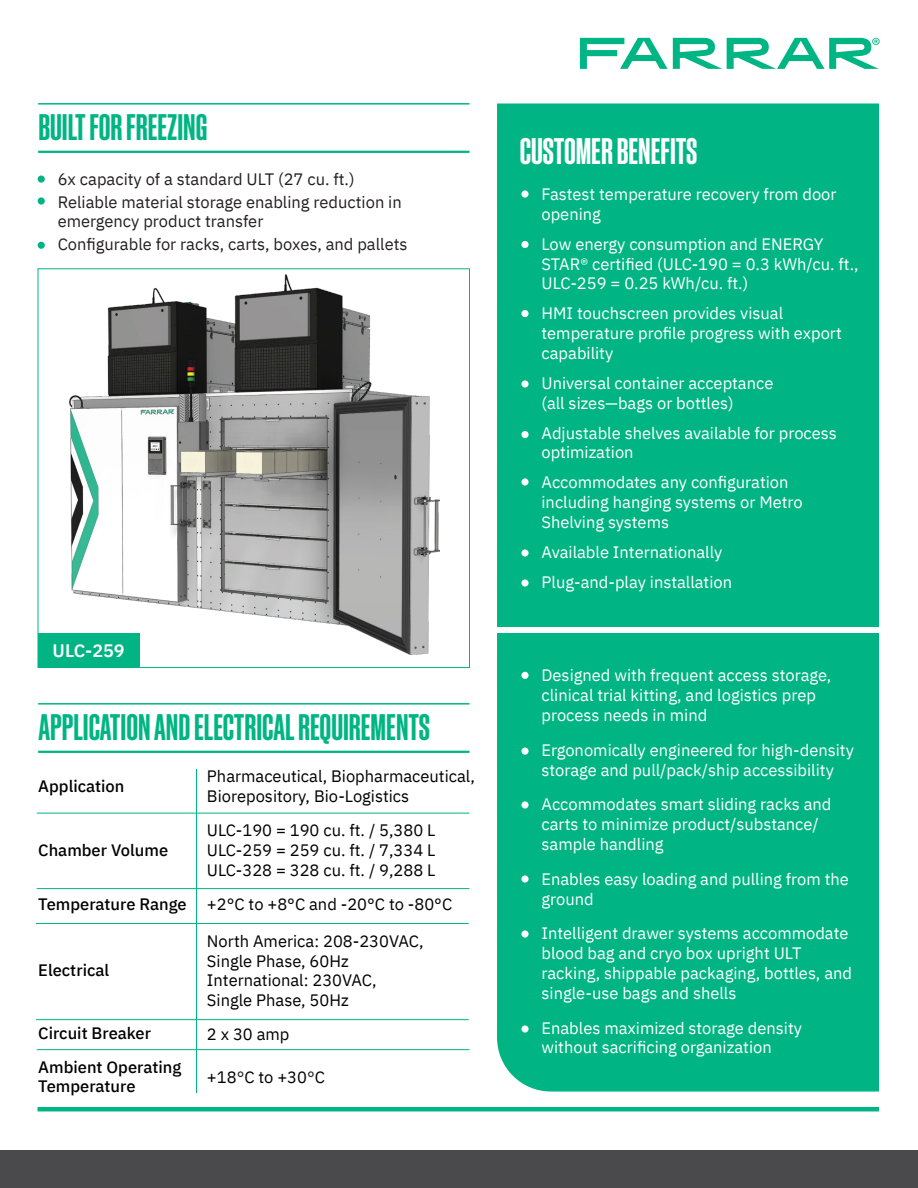
<style>
.page{position:relative;width:918px;height:1188px;background:#fff}
.page>*{position:absolute;margin:0;border:0;box-sizing:border-box;transform-origin:0 0}
.t1{font:600 36px "Sohne Schmal";color:#00b583}
.t2{font:600 36px "Sohne Schmal";color:#fff}
.t3{font:600 18px "IBM Plex Sans";color:#fff}
.t4{font:16.5px/19.8px "IBM Plex Sans";color:#fff}
.t5{font:16.5px/19.8px "IBM Plex Sans";color:#000}
.t6{font:16.5px/22.5px "IBM Plex Sans";color:#231f20}
.t7{font:500 16.5px/19.8px "IBM Plex Sans";color:#000}
.s1{font-weight:500}
.s2{color:#231f20}
</style>
<div class="page">
<div style="left:38px;top:268px;width:432px;height:400px;background:#fff;border:1px solid #00b583"></div>
<img style="left:69px;top:274px;width:371px;height:380px">
<div style="left:497px;top:103px;width:382px;height:989px;background:#00b583"></div>
<hr style="left:37px;top:813px;width:433px;height:1px;background:#00b583">
<hr style="left:37px;top:888px;width:433px;height:1px;background:#00b583">
<div style="left:38px;top:176px;width:7px;height:7px;background:#00b583;border-radius:50%"></div>
<div style="left:38px;top:242px;width:7px;height:7px;background:#00b583;border-radius:50%"></div>
<div style="left:38px;top:197px;width:7px;height:8px;background:#00b583;border-radius:50%"></div>
<div style="left:0;top:1150px;width:918px;height:38px;background:#4a4a4d"></div>
<hr style="left:37px;top:1049px;width:433px;height:1px;background:#00b583">
<hr style="left:37px;top:1107px;width:842px;height:4px;background:#00b583">
<hr style="left:36px;top:923px;width:433px;height:1px;background:#00b583">
<hr style="left:36px;top:1019px;width:433px;height:1px;background:#00b583">
<div style="left:521px;top:191px;width:8px;height:7px;background:#fff;border-radius:50%"></div>
<div style="left:521px;top:672px;width:8px;height:7px;background:#fff;border-radius:50%"></div>
<div style="left:521px;top:748px;width:8px;height:7px;background:#fff;border-radius:50%"></div>
<div style="left:521px;top:801px;width:8px;height:8px;background:#fff;border-radius:50%"></div>
<div style="left:521px;top:875px;width:8px;height:8px;background:#fff;border-radius:50%"></div>
<div style="left:521px;top:930px;width:8px;height:8px;background:#fff;border-radius:50%"></div>
<div style="left:521px;top:1025px;width:8px;height:8px;background:#fff;border-radius:50%"></div>
<div style="left:521px;top:241px;width:8px;height:7px;background:#fff;border-radius:50%"></div>
<div style="left:521px;top:549px;width:8px;height:8px;background:#fff;border-radius:50%"></div>
<div style="left:521px;top:478px;width:8px;height:8px;background:#fff;border-radius:50%"></div>
<div style="left:521px;top:431px;width:8px;height:7px;background:#fff;border-radius:50%"></div>
<div style="left:521px;top:380px;width:8px;height:8px;background:#fff;border-radius:50%"></div>
<div style="left:521px;top:579px;width:8px;height:8px;background:#fff;border-radius:50%"></div>
<div style="left:521px;top:310px;width:8px;height:7px;background:#fff;border-radius:50%"></div>
<div style="left:487px;top:627px;width:402px;height:6px;background:#fff"></div>
<hr style="left:38px;top:703px;width:431px;height:2px;background:#00b583">
<hr style="left:38px;top:751px;width:431px;height:2px;background:#00b583">
<hr style="left:38px;top:103px;width:431px;height:2px;background:#00b583">
<hr style="left:38px;top:151px;width:431px;height:2px;background:#00b583">
<hr style="left:196px;top:769px;width:1px;height:324px;background:#00b583">
<div style="left:38px;top:633px;width:101px;height:35px;background:#00b583"></div>
<svg style="left:580px;top:38px;width:300px;height:31px"></svg>
<h1 class="t1" style="left:38px;top:108px;width:170px">BUILT FOR FREEZING</h1>
<p class="t6" style="left:58px;top:167px;width:346px">6x capacity of a standard ULT (27 cu. ft.)<br>Reliable material storage enabling reduction in</p>
<p class="t6" style="left:58px;top:209px;width:351px">emergency product transfer<br>Configurable for racks, carts, boxes, and pallets</p>
<p class="t3" style="left:53px;top:637px;width:74px">ULC-259</p>
<h1 class="t1" style="left:38px;top:708px;width:393px">APPLICATION AND ELECTRICAL REQUIREMENTS</h1>
<p class="t7" style="left:38px;top:775px;width:88px">Application</p>
<p class="t5" style="left:207px;top:765px;width:270px">Pharmaceutical, Biopharmaceutical,<br>Biorepository, Bio-Logistics</p>
<p class="t7" style="left:38px;top:839px;width:131px">Chamber Volume</p>
<p class="t5" style="left:207px;top:819px;width:230px;text-align:justify">ULC-190 = 190 cu. ft. / 5,380 L ULC-259 = 259 cu. ft. / 7,334 L ULC-328 = 328 cu. ft. / 9,288 L</p>
<p class="t5" style="left:38px;top:893px;width:416px"><span class="s1">Temperature Range</span> +2°C to +8°C and -20°C to -80°C</p>
<p class="t7" style="left:38px;top:959px;width:72px">Electrical</p>
<p class="t5" style="left:207px;top:930px;width:218px">North America: 208-230VAC,<br>Single Phase, 60Hz<br>International: 230VAC,<br>Single Phase, 50Hz</p>
<p class="t7" style="left:38px;top:1022px;width:114px">Circuit Breaker</p>
<p class="t5" style="left:207px;top:1022px;width:84px">2 x 30 amp</p>
<p class="t7" style="left:38px;top:1055px;width:144px">Ambient Operating<br>Temperature</p>
<p class="t5" style="left:207px;top:1065px;width:120px">+18<span class="s2">°</span>C to +30<span class="s2">°</span>C</p>
<h1 class="t2" style="left:520px;top:132px;width:179px">CUSTOMER BENEFITS</h1>
<p class="t4" style="left:542px;top:183px;width:297px">Fastest temperature recovery from door opening</p>
<p class="t4" style="left:542px;top:233px;width:319px">Low energy consumption and ENERGY<br>STAR® certified (ULC-190 = 0.3 kWh/cu. ft.,<br>ULC-259 = 0.25 kWh/cu. ft.)</p>
<p class="t4" style="left:542px;top:302px;width:302px">HMI touchscreen provides visual temperature profile progress with export capability</p>
<p class="t4" style="left:542px;top:372px;width:233px">Universal container acceptance (all sizes—bags or bottles)</p>
<p class="t4" style="left:542px;top:422px;width:297px">Adjustable shelves available for process optimization</p>
<p class="t4" style="left:542px;top:471px;width:263px">Accommodates any configuration including hanging systems or Metro<br>Shelving systems</p>
<p class="t4" style="left:542px;top:536px;width:192px;line-height:30px">Available Internationally<br>Plug-and-play installation</p>
<p class="t4" style="left:542px;top:664px;width:291px">Designed with frequent access storage, clinical trial kitting, and logistics prep process needs in mind</p>
<p class="t4" style="left:542px;top:739px;width:314px">Ergonomically engineered for high-density storage and pull/pack/ship accessibility</p>
<p class="t4" style="left:542px;top:793px;width:292px">Accommodates smart sliding racks and carts to minimize product/substance/ sample handling</p>
<p class="t4" style="left:542px;top:868px;width:309px">Enables easy loading and pulling from the ground</p>
<p class="t4" style="left:542px;top:922px;width:312px">Intelligent drawer systems accommodate blood bag and cryo box upright ULT racking, shippable packaging, bottles, and single-use bags and shells</p>
<p class="t4" style="left:542px;top:1016px;width:262px">Enables maximized storage density without sacrificing organization</p>
</div>
